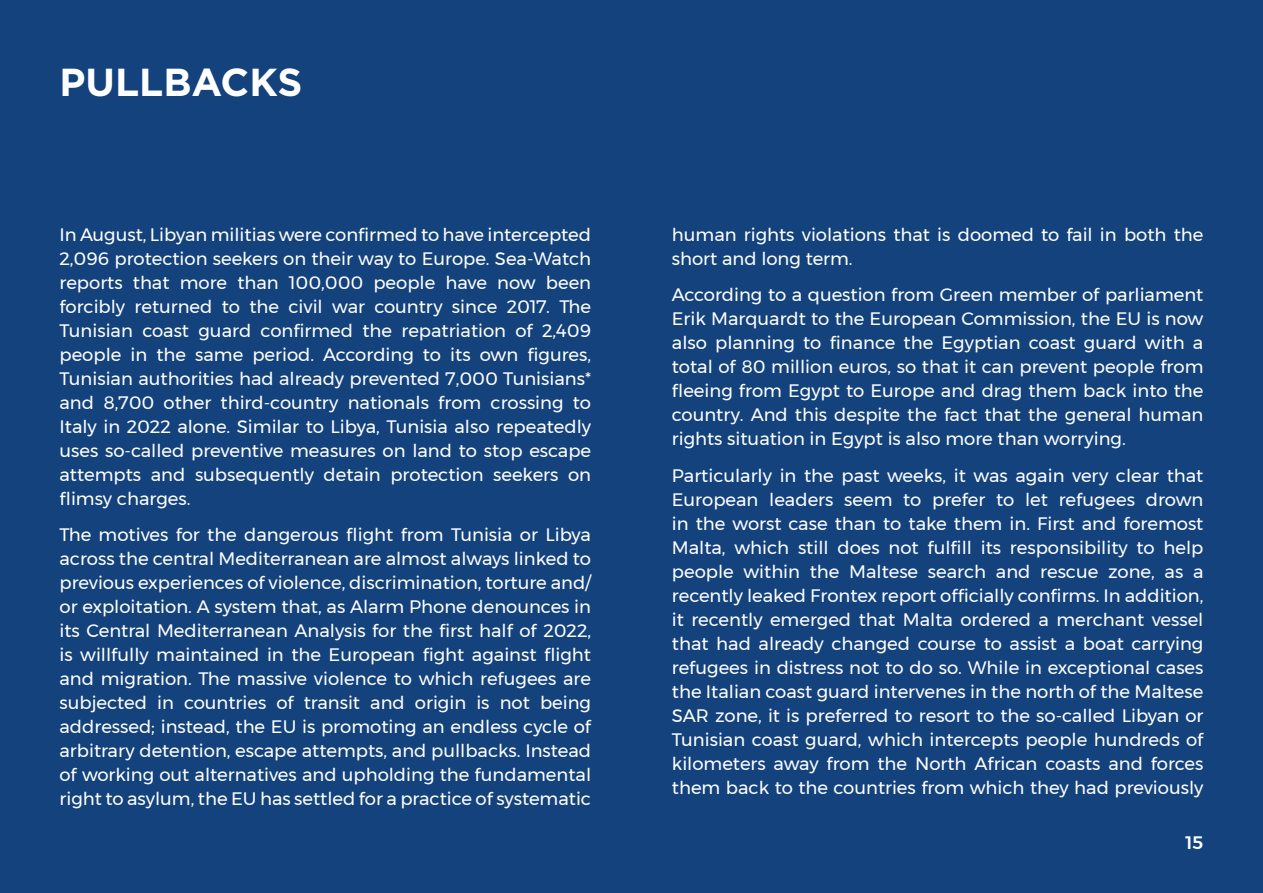
<style>
.page{position:relative;width:1263px;height:893px;background:#13427d}
.page>*{position:absolute;margin:0;border:0;box-sizing:border-box;transform-origin:0 0}
.t1{font:700 39px "Gotham";color:#fff}
.t2{font:18px/24px "Montserrat";color:#fff;text-align:justify}
.t3{font:500 18px "Montserrat";color:#fff}
</style>
<div class="page">
<h1 class="t1" style="left:60px;top:60px;width:244px">PULLBACKS</h1>
<p class="t2" style="left:60px;top:222px;width:533px">In August, Libyan militias were confirmed to have intercepted 2,096 protection seekers on their way to Europe. Sea-Watch reports that more than 100,000 people have now been forcibly returned to the civil war country since 2017. The Tunisian coast guard confirmed the repatriation of 2,409 people in the same period. According to its own figures, Tunisian authorities had already prevented 7,000 Tunisians* and 8,700 other third-country nationals from crossing to Italy in 2022 alone. Similar to Libya, Tunisia also repeatedly uses so-called preventive measures on land to stop escape attempts and subsequently detain protection seekers on flimsy charges.</p>
<p class="t2" style="left:60px;top:523px;width:533px">The motives for the dangerous flight from Tunisia or Libya across the central Mediterranean are almost always linked to previous experiences of violence, discrimination, torture and/ or exploitation. A system that, as Alarm Phone denounces in its Central Mediterranean Analysis for the first half of 2022, is willfully maintained in the European fight against flight and migration. The massive violence to which refugees are subjected in countries of transit and origin is not being addressed; instead, the EU is promoting an endless cycle of arbitrary detention, escape attempts, and pullbacks. Instead of working out alternatives and upholding the fundamental right to asylum, the EU has settled for a practice of systematic</p>
<p class="t2" style="left:672px;top:222px;width:533px">human rights violations that is doomed to fail in both the short and long term.</p>
<p class="t2" style="left:672px;top:283px;width:533px">According to a question from Green member of parliament Erik Marquardt to the European Commission, the EU is now also planning to finance the Egyptian coast guard with a total of 80 million euros, so that it can prevent people from fleeing from Egypt to Europe and drag them back into the country. And this despite the fact that the general human rights situation in Egypt is also more than worrying.</p>
<p class="t2" style="left:672px;top:464px;width:533px">Particularly in the past weeks, it was again very clear that European leaders seem to prefer to let refugees drown in the worst case than to take them in. First and foremost Malta, which still does not fulfill its responsibility to help people within the Maltese search and rescue zone, as a recently leaked Frontex report officially confirms. In addition, it recently emerged that Malta ordered a merchant vessel that had already changed course to assist a boat carrying refugees in distress not to do so. While in exceptional cases the Italian coast guard intervenes in the north of the Maltese SAR zone, it is preferred to resort to the so-called Libyan or Tunisian coast guard, which intercepts people hundreds of kilometers away from the North African coasts and forces them back to the countries from which they had previously</p>
<p class="t3" style="left:1185px;top:828px;width:20px">15</p>
</div>
